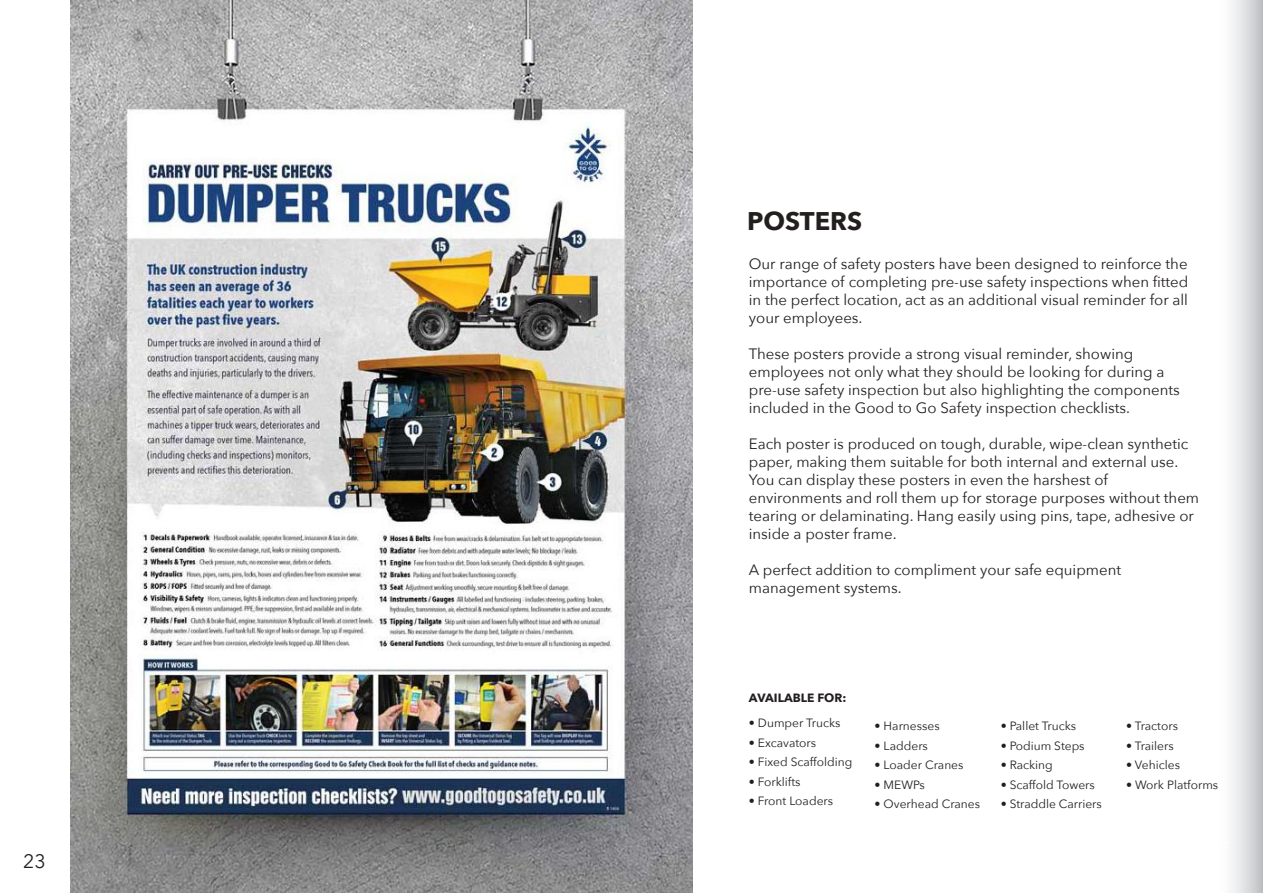
<style>
.page{position:relative;width:1263px;height:893px;background:#fff}
.page>*{position:absolute;margin:0;border:0;box-sizing:border-box;transform-origin:0 0}
.t1{font:700 25.5px "Avenir Next";color:#241f1f}
.t2{font:19.5px "Avenir Next";color:#241f1f}
.t3{font:15px/18px "Avenir Next";color:#241f1f}
.t4{font:12px "Avenir Next";color:#241f1f}
.t5{font:700 12px "Avenir Next";color:#241f1f}
</style>
<div class="page">
<div style="left:1216px;top:0;width:46px;height:893px;background:linear-gradient(to right,#fff,#c7c8cb)"></div>
<img style="left:71px;top:0;width:622px;height:893px">
<h2 class="t2" style="left:23px;top:844px;width:24px">23</h2>
<h1 class="t1" style="left:747px;top:199px;width:117px">POSTERS</h1>
<p class="t3" style="left:749px;top:254px;width:441px;text-align:justify">Our range of safety posters have been designed to reinforce the importance of completing pre-use safety inspections when fitted in the perfect location, act as an additional visual reminder for all your employees.</p>
<p class="t3" style="left:749px;top:344px;width:433px">These posters provide a strong visual reminder, showing employees not only what they should be looking for during a pre-use safety inspection but also highlighting the components included in the Good to Go Safety inspection checklists.</p>
<p class="t3" style="left:749px;top:434px;width:452px">Each poster is produced on tough, durable, wipe-clean synthetic paper, making them suitable for both internal and external use.<br>You can display these posters in even the harshest of environments and roll them up for storage purposes without them tearing or delaminating. Hang easily using pins, tape, adhesive or inside a poster frame.</p>
<p class="t3" style="left:749px;top:560px;width:374px">A perfect addition to compliment your safe equipment management systems.</p>
<p class="t5" style="left:749px;top:687px;width:99px">AVAILABLE FOR:</p>
<p class="t4" style="left:749px;top:713px;width:93px">• Dumper Trucks</p>
<p class="t4" style="left:749px;top:732px;width:69px">• Excavators</p>
<p class="t4" style="left:749px;top:752px;width:105px">• Fixed Scaffolding</p>
<p class="t4" style="left:749px;top:771px;width:53px">• Forklifts</p>
<p class="t4" style="left:749px;top:791px;width:86px">• Front Loaders</p>
<p class="t4" style="left:875px;top:716px;width:67px">• Harnesses</p>
<p class="t4" style="left:875px;top:735px;width:55px">• Ladders</p>
<p class="t4" style="left:875px;top:755px;width:90px">• Loader Cranes</p>
<p class="t4" style="left:875px;top:774px;width:52px">• MEWPs</p>
<p class="t4" style="left:875px;top:794px;width:107px">• Overhead Cranes</p>
<p class="t4" style="left:1001px;top:716px;width:77px">• Pallet Trucks</p>
<p class="t4" style="left:1001px;top:735px;width:85px">• Podium Steps</p>
<p class="t4" style="left:1001px;top:755px;width:54px">• Racking</p>
<p class="t4" style="left:1001px;top:774px;width:96px">• Scaffold Towers</p>
<p class="t4" style="left:1001px;top:794px;width:103px">• Straddle Carriers</p>
<p class="t4" style="left:1126px;top:716px;width:53px">• Tractors</p>
<p class="t4" style="left:1126px;top:735px;width:49px">• Trailers</p>
<p class="t4" style="left:1126px;top:755px;width:55px">• Vehicles</p>
<p class="t4" style="left:1126px;top:774px;width:94px">• Work Platforms</p>
</div>
